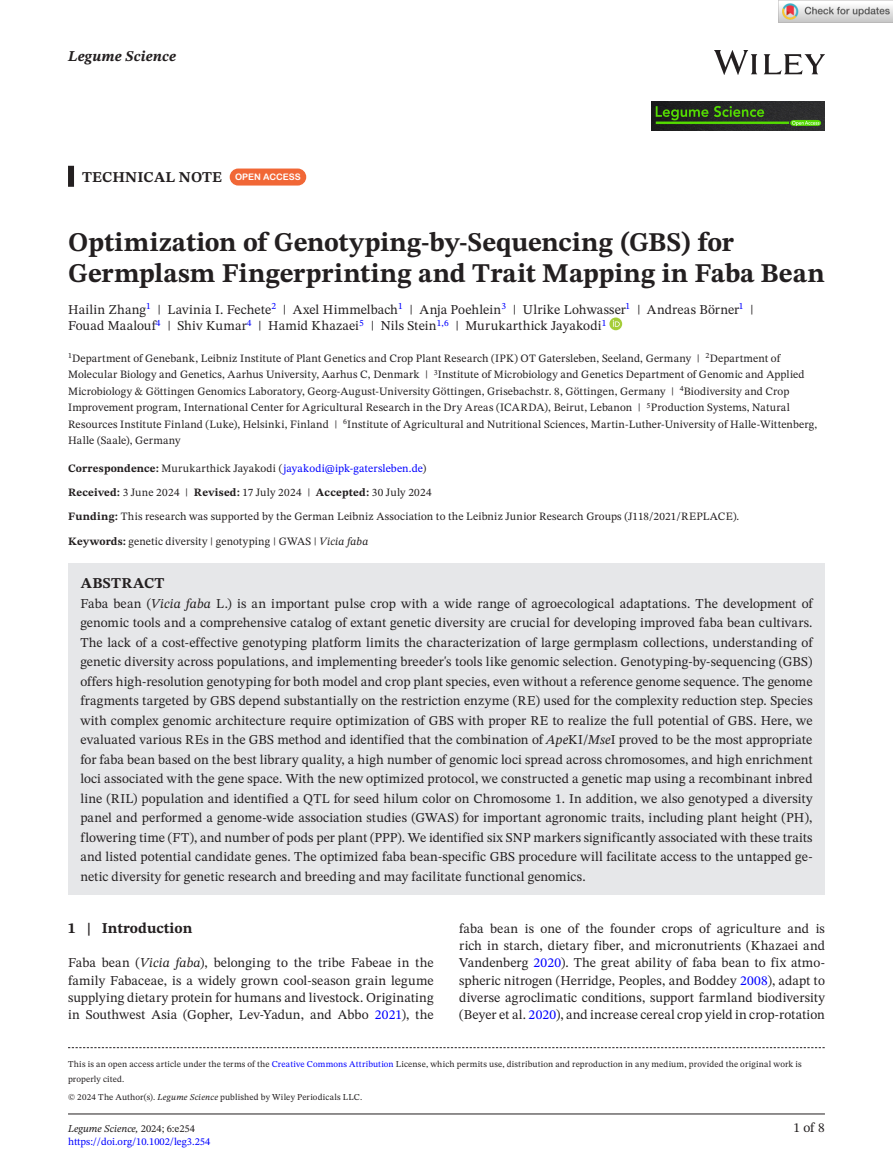
<style>
.page{position:relative;width:893px;height:1174px;background:#fff}
.page>*{position:absolute;margin:0;border:0;box-sizing:border-box;transform-origin:0 0}
.t1{font:700 27px/31.5px "STIX Two Text";letter-spacing:.005em;color:#231f20}
.t2{font:700 15px "STIX Two Text";letter-spacing:.01em;color:#231f20}
.t3{font:italic 700 15px "STIX Two Text";letter-spacing:.01em;color:#231f20}
.t4{font:13.5px/19.5px "STIX Two Text";letter-spacing:.01em;color:#231f20;text-align:justify}
.t5{font:11.25px/16.5px "STIX Two Text";letter-spacing:.015em;color:#231f20}
.t6{font:10.5px/12.6px "STIX Two Text";color:#00f}
.t7{font:9px/15px "STIX Two Text";letter-spacing:.02em;color:#231f20}
.s1{font-family:"Arial Rounded MT Bold";font-weight:400;font-size:9px;color:#fff}
.s2{font-weight:700}
.s3{color:#00f}
.s4{font-style:italic}
.s5{font-style:italic;color:#231f20}
.s6{color:#231f20}
</style>
<div class="page">
<img style="left:714px;top:51px;width:111px;height:23px">
<hr style="left:68px;top:1113px;width:757px;height:1px;background:#231f20">
<img style="left:651px;top:101px;width:174px;height:29px">
<div style="left:68px;top:166px;width:6px;height:21px;background:#231f20"></div>
<div style="left:68px;top:563px;width:757px;height:42px;background:#e6e7e9"></div>
<div style="left:68px;top:582px;width:757px;height:312px;background:#e6e7e9"></div>
<div style="left:230px;top:168px;width:76px;height:17px;background:#f16736;border-radius:9px"></div>
<svg style="left:609px;top:317px;width:13px;height:13px"></svg>
<svg style="left:613px;top:320px;width:7px;height:7px"></svg>
<svg style="left:68px;top:1047px;width:757px;height:1px"></svg>
<img style="left:779px;top:0;width:114px;height:23px">
<p class="t3" style="left:68px;top:46px;width:110px">Legume Science</p>
<p class="t2" style="left:82px;top:166px;width:220px">TECHNICAL NOTE <span class="s1">OPEN ACCESS</span></p>
<h1 class="t1" style="left:68px;top:227px;width:758px">Optimization of Genotyping-by-Sequencing (GBS) for<br>Germplasm Fingerprinting and Trait Mapping in Faba Bean</h1>
<p class="t4" style="left:68px;top:301px;width:687px;line-height:16.5px">Hailin Zhang<sup>1</sup> | Lavinia I. Fechete<sup>2</sup> | Axel Himmelbach<sup>1</sup> | Anja Poehlein<sup>3</sup> | Ulrike Lohwasser<sup>1</sup> | Andreas Börner<sup>1</sup> |<br>Fouad Maalouf<sup>4</sup> | Shiv Kumar<sup>4</sup> | Hamid Khazaei<sup>5</sup> | Nils Stein<sup>1,6</sup> | Murukarthick Jayakodi<sup>1</sup></p>
<p class="t5" style="left:68px;top:350px;width:751px"><sup>1</sup>Department of Genebank, Leibniz Institute of Plant Genetics and Crop Plant Research (IPK) OT Gatersleben, Seeland, Germany | <sup>2</sup>Department of Molecular Biology and Genetics, Aarhus University, Aarhus C, Denmark | <sup>3</sup>Institute of Microbiology and Genetics Department of Genomic and Applied Microbiology &amp; Göttingen Genomics Laboratory, Georg-August-University Göttingen, Grisebachstr. 8, Göttingen, Germany | <sup>4</sup>Biodiversity and Crop Improvement program, International Center for Agricultural Research in the Dry Areas (ICARDA), Beirut, Lebanon | <sup>5</sup>Production Systems, Natural Resources Institute Finland (Luke), Helsinki, Finland | <sup>6</sup>Institute of Agricultural and Nutritional Sciences, Martin-Luther-University of Halle-Wittenberg, Halle (Saale), Germany</p>
<p class="t5" style="left:68px;top:456px;width:673px;line-height:24px"><span class="s2">Correspondence:</span> Murukarthick Jayakodi (<span class="s3">jayakodi@ipk-gatersleben.de</span>)<br><span class="s2">Received:</span> 3 June 2024 | <span class="s2">Revised:</span> 17 July 2024 | <span class="s2">Accepted:</span> 30 July 2024<br><span class="s2">Funding:</span> This research was supported by the German Leibniz Association to the Leibniz Junior Research Groups (J118/2021/REPLACE).</p>
<p class="t5" style="left:68px;top:533px;width:302px"><span class="s2">Keywords:</span> genetic diversity | genotyping | GWAS | <span class="s4">Vicia faba</span></p>
<p class="t2" style="left:81px;top:572px;width:85px">ABSTRACT</p>
<p class="t4" style="left:80px;top:593px;width:734px">Faba bean (<span class="s4">Vicia faba</span> L.) is an important pulse crop with a wide range of agroecological adaptations. The development of genomic tools and a comprehensive catalog of extant genetic diversity are crucial for developing improved faba bean cultivars.<br>The lack of a cost-effective genotyping platform limits the characterization of large germplasm collections, understanding of genetic diversity across populations, and implementing breeder's tools like genomic selection. Genotyping-by-sequencing (GBS) offers high-resolution genotyping for both model and crop plant species, even without a reference genome sequence. The genome fragments targeted by GBS depend substantially on the restriction enzyme (RE) used for the complexity reduction step. Species with complex genomic architecture require optimization of GBS with proper RE to realize the full potential of GBS. Here, we evaluated various REs in the GBS method and identified that the combination of <span class="s4">Ape</span>KI/<span class="s4">Mse</span>I proved to be the most appropriate for faba bean based on the best library quality, a high number of genomic loci spread across chromosomes, and high enrichment loci associated with the gene space. With the new optimized protocol, we constructed a genetic map using a recombinant inbred line (RIL) population and identified a QTL for seed hilum color on Chromosome 1. In addition, we also genotyped a diversity panel and performed a genome-wide association studies (GWAS) for important agronomic traits, including plant height (PH), flowering time (FT), and number of pods per plant (PPP). We identified six SNP markers significantly associated with these traits and listed potential candidate genes. The optimized faba bean-specific GBS procedure will facilitate access to the untapped ge&shy;netic diversity for genetic research and breeding and may facilitate functional genomics.</p>
<p class="t2" style="left:68px;top:917px;width:126px">1 | Introduction</p>
<p class="t4" style="left:68px;top:954px;width:367px;line-height:17.2px">Faba bean (<span class="s4">Vicia faba</span>), belonging to the tribe Fabeae in the family Fabaceae, is a widely grown cool-season grain legume supplying dietary protein for humans and livestock. Originating in Southwest Asia (Gopher, Lev-Yadun, and Abbo <span class="s3">2021</span>), the</p>
<p class="t4" style="left:459px;top:919px;width:367px;line-height:17.2px">faba bean is one of the founder crops of agriculture and is rich in starch, dietary fiber, and micronutrients (Khazaei and Vandenberg <span class="s3">2020</span>). The great ability of faba bean to fix atmo&shy;spheric nitrogen (Herridge, Peoples, and Boddey <span class="s3">2008</span>), adapt to diverse agroclimatic conditions, support farmland biodiversity (Beyer et al. <span class="s3">2020</span>), and increase cereal crop yield in crop-rotation</p>
<p class="t7" style="left:68px;top:1056px;width:735px">This is an open access article under the terms of the <span class="s3">Creative Commons Attribution</span> License, which permits use, distribution and reproduction in any medium, provided the original work is properly cited.</p>
<p class="t7" style="left:68px;top:1089px;width:296px">© 2024 The Author(s). <span class="s4">Legume Science</span> published by Wiley Periodicals LLC.</p>
<p class="t6" style="left:68px;top:1122px;width:144px"><span class="s5">Legume Science,</span> <span class="s6">2024; 6:e254 </span>https://doi.org/10.1002/leg3.254</p>
<p class="t4" style="left:793px;top:1118px;width:33px">1 of 8</p>
</div>
